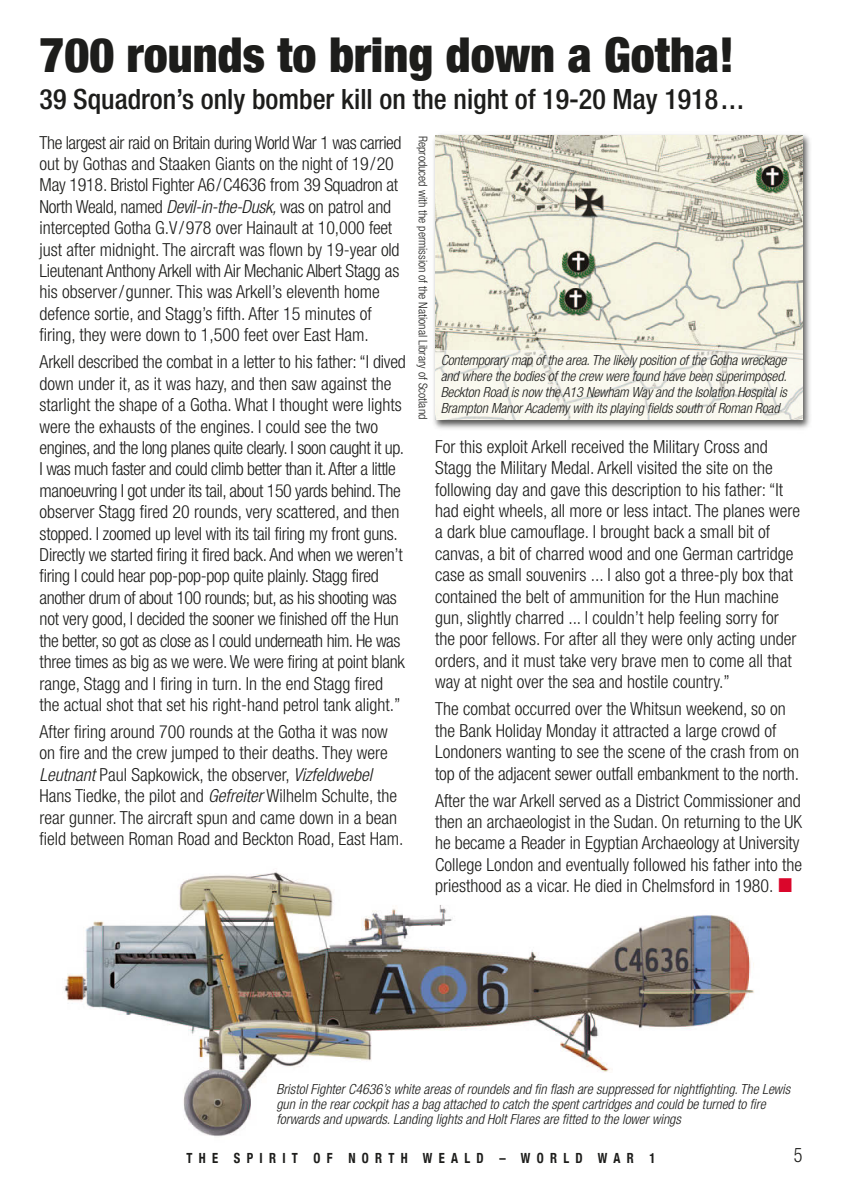
<style>
.page{position:relative;width:842px;height:1191px;background:#fff}
.page>*{position:absolute;margin:0;border:0;box-sizing:border-box;transform-origin:0 0}
.t1{font:900 condensed 48px "Helvetica Neue";color:#1d1d1b}
.t2{font:500 condensed 28px "Helvetica Neue";color:#1d1d1b}
.t3{font:300 condensed 20px "Helvetica Neue";color:#1d1d1b;scale:.9 1}
.t4{font:300 condensed 18px/21.4px "Helvetica Neue";color:#1d1d1b}
.t5{font:300 condensed 18px/21.4px "Helvetica Neue";letter-spacing:-.02em;color:#1d1d1b}
.t6{font:300 condensed 18px "Helvetica Neue";letter-spacing:-.025em;color:#1d1d1b}
.t7{font:italic 300 condensed 14px/15px "Helvetica Neue";letter-spacing:-.005em;color:#1d1d1b}
.t8{font:700 condensed 14px "Helvetica Neue";letter-spacing:.5em;color:#1d1d1b;scale:.9 1}
.t9{font:300 condensed 12px "Helvetica Neue";color:#1d1d1b}
.s1{font-style:italic}
.s2{color:#da062b}
</style>
<div class="page">
<img style="left:64px;top:871px;width:690px;height:265px">
<img style="left:433px;top:134px;width:377px;height:295px">
<img style="left:435px;top:136px;width:367px;height:214px">
<div style="left:435px;top:350px;width:367px;height:70px;background:#fff;opacity:.5"></div>
<h1 class="t1" style="left:40px;top:26px;width:696px">700 rounds to bring down a Gotha!</h1>
<h3 class="t2" style="left:40px;top:89px;width:706px">39 Squadron’s only bomber kill on the night of 19-20 May 1918...</h3>
<p class="t6" style="left:40px;top:136px;width:363px">The largest air raid on Britain during World War 1 was carried</p>
<p class="t4" style="left:40px;top:154px;width:356px">out by Gothas and Staaken Giants on the night of 19/20</p>
<p class="t4" style="left:40px;top:176px;width:360px">May 1918. Bristol Fighter A6/C4636 from 39 Squadron at</p>
<p class="t5" style="left:40px;top:197px;width:353px">North Weald, named <span class="s1">Devil-in-the-Dusk,</span>was on patrol and</p>
<p class="t4" style="left:40px;top:219px;width:354px">intercepted Gotha G.V/978 over Hainault at 10,000 feet</p>
<p class="t4" style="left:40px;top:240px;width:361px">just after midnight. The aircraft was flown by 19-year old</p>
<p class="t5" style="left:40px;top:261px;width:361px">Lieutenant Anthony Arkell with Air Mechanic Albert Stagg as his observer/gunner. This was Arkell’s eleventh home</p>
<p class="t9" style="left:427px;top:136px;width:285px;rotate:90deg">Reproduced with the permission of the National Library of Scotland</p>
<p class="t4" style="left:40px;top:304px;width:334px">defence sortie, and Stagg’s fifth. After 15 minutes of</p>
<p class="t4" style="left:40px;top:326px;width:331px">firing, they were down to 1,500 feet over East Ham.</p>
<p class="t4" style="left:40px;top:353px;width:368px">Arkell described the combat in a letter to his father: “I dived</p>
<p class="t4" style="left:40px;top:374px;width:364px">down under it, as it was hazy, and then saw against the starlight the shape of a Gotha. What I thought were lights</p>
<p class="t7" style="left:441px;top:354px;width:350px">Contemporary map of the area.The likely position of the Gotha wreckage</p>
<p class="t7" style="left:441px;top:370px;width:350px">and where the bodies of the crew were found have been superimposed.</p>
<p class="t7" style="left:441px;top:386px;width:350px">Beckton Road is now the A13 Newham Way and the Isolation Hospitalis</p>
<p class="t7" style="left:441px;top:402px;width:343px">Brampton ManorAcademy with its playing fields south of Roman Road</p>
<p class="t4" style="left:40px;top:417px;width:367px">were the exhausts of the engines. I could see the two engines, and the long planes quite clearly. I soon caught it up.<br>I was much faster and could climb better than it. After a little manoeuvring I got under its tail, about 150 yards behind. The observer Stagg fired 20 rounds, very scattered, and then stopped. I zoomed up level with its tail firing my front guns.<br>Directly we started firing it fired back. And when we weren’t firing I could hear pop-pop-pop quite plainly. Stagg fired another drum of about 100 rounds; but, as his shooting was not very good, I decided the sooner we finished off the Hun the better, so got as close as I could underneath him. He was three times as big as we were. We were firing at point blank range, Stagg and I firing in turn. In the end Stagg fired the actual shot that set his right-hand petrol tank alight.”</p>
<p class="t4" style="left:40px;top:722px;width:365px">After firing around 700 rounds at the Gotha it was now on fire and the crew jumped to their deaths. They were <span class="s1">Leutnant</span>Paul Sapkowick, the observer, <span class="s1">Vizfeldwebel </span>Hans Tiedke, the pilot and <span class="s1">Gefreiter</span>Wilhelm Schulte, the rear gunner. The aircraft spun and came down in a bean field between Roman Road and Beckton Road, East Ham.</p>
<p class="t4" style="left:435px;top:437px;width:366px">For this exploit Arkell received the Military Cross and Stagg the Military Medal. Arkell visited the site on the following day and gave this description to his father: “It had eight wheels, all more or less intact. The planes were a dark blue camouflage. I brought back a small bit of canvas, a bit of charred wood and one German cartridge case as small souvenirs ... I also got a three-ply box that contained the belt of ammunition for the Hun machine gun, slightly charred ... I couldn’t help feeling sorry for the poor fellows. For after all they were only acting under orders, and it must take very brave men to come all that way at night over the sea and hostile country.”</p>
<p class="t4" style="left:435px;top:699px;width:365px">The combat occurred over the Whitsun weekend, so on the Bank Holiday Monday it attracted a large crowd of Londoners wanting to see the scene of the crash from on top of the adjacent sewer outfall embankment to the north.</p>
<p class="t4" style="left:435px;top:791px;width:368px">After the war Arkell served as a District Commissioner and then an archaeologist in the Sudan. On returning to the UK he became a Reader in Egyptian Archaeology at University College London and eventually followed his father into the priesthood as a vicar. He died in Chelmsford in 1980. <span class="s2">■</span></p>
<p class="t7" style="left:276px;top:1082px;width:518px">BristolFighterC4636’s white areas of roundels and fin flash are suppressed fornightfighting.The Lewis gun in the rearcockpithas a bag attached to catch the spentcartridges and could be turned to fire forwards and upwards.Landing lights and HoltFlares are fitted to the lowerwings</p>
<p class="t8" style="left:186px;top:1149px;width:523px">THE SPIRIT OF NORTH WEALD – WORLD WAR 1</p>
<p class="t3" style="left:794px;top:1147px;width:11px">5</p>
</div>
